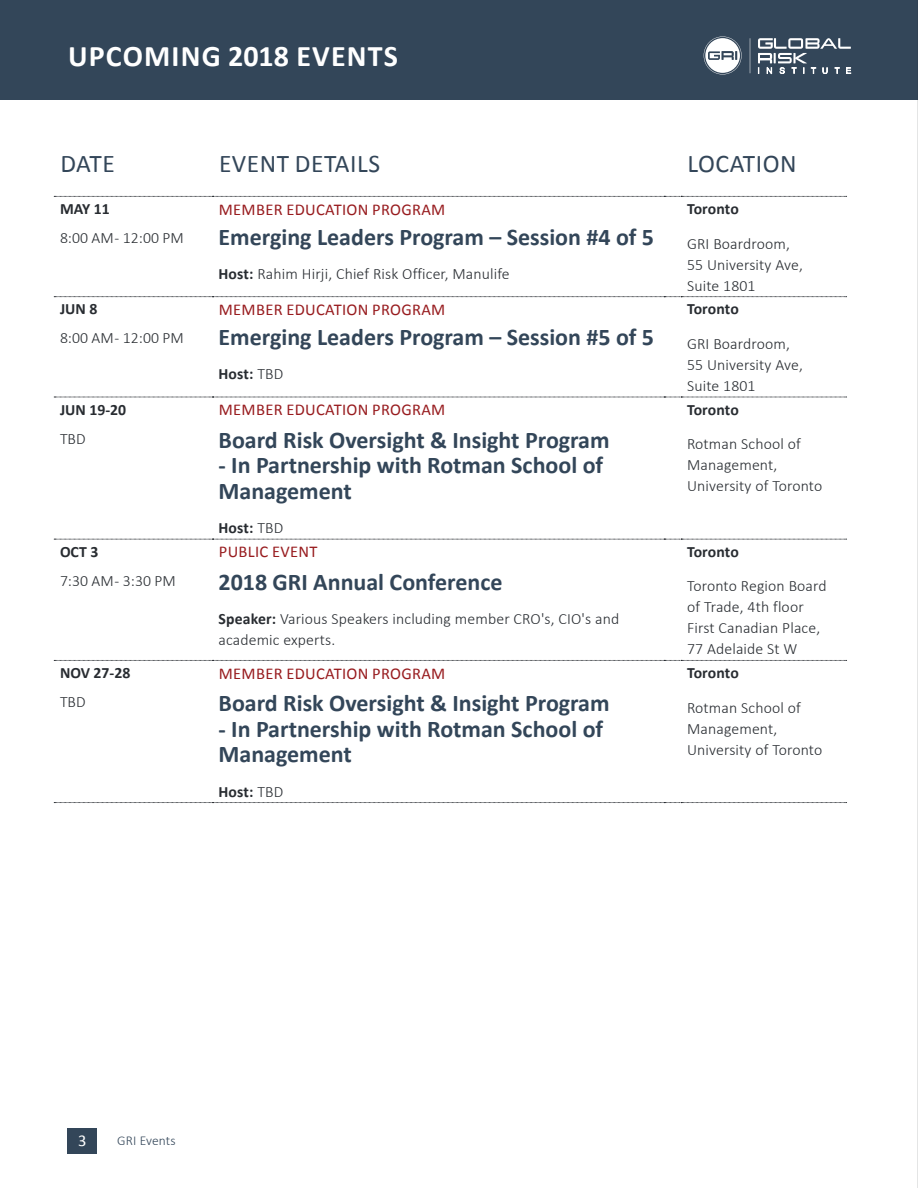
<style>
.page{position:relative;width:918px;height:1188px;background:#fff}
.page>*{position:absolute;margin:0;border:0;box-sizing:border-box;transform-origin:0 0}
.Section_Title{font:700 30px "Calibri";letter-spacing:.04em;color:#fff}
.Cover-_Subheader{font:25.5px "Calibri";letter-spacing:.02em;color:#334659}
.Section_Sub-sub_head{font:700 24px/25.5px "Calibri";color:#334659}
.Event_title{font:700 24px "Calibri";color:#334659}
.Normal_text{font:16.5px "Calibri";letter-spacing:.02em;color:#981c1f}
.Category_Label{font:16.5px "Calibri";letter-spacing:.02em;color:#981c1f}
.t1{font:16.5px "Calibri";color:#fff}
.Normal_text-2{font:300 15.75px/21px "Calibri";letter-spacing:.01em;color:#282c31}
.Normal_text-3{font:700 15.75px "Calibri";color:#282c31}
.Time{font:300 15.75px "Calibri";color:#282c31}
.Date{font:700 15.75px "Calibri";color:#282c31}
.Time-2{font:700 15.75px "Calibri";color:#282c31}
.t2{font:300 13.5px "Calibri";letter-spacing:.01em;color:#334659}
.s1{font-weight:700}
.s2{font-weight:300}
</style>
<div class="page">
<div style="left:68px;top:1129px;width:29px;height:25px;background:#334659"></div>
<div style="left:0;top:0;width:918px;height:99px;background:#334659"></div>
<svg style="left:750px;top:38px;width:1px;height:35px"></svg>
<svg style="left:704px;top:36px;width:38px;height:39px"></svg>
<svg style="left:758px;top:38px;width:93px;height:36px"></svg>
<hr style="left:917px;top:0;width:1px;height:1188px;background:#282c31">
<svg style="left:54px;top:196px;width:793px;height:1px"></svg>
<svg style="left:54px;top:296px;width:793px;height:1px"></svg>
<svg style="left:54px;top:397px;width:793px;height:1px"></svg>
<svg style="left:54px;top:539px;width:793px;height:1px"></svg>
<svg style="left:54px;top:660px;width:793px;height:1px"></svg>
<svg style="left:54px;top:802px;width:793px;height:1px"></svg>
<p class="Section_Title" style="left:68px;top:37px;width:331px">UPCOMING 2018 EVENTS</p>
<p class="Cover-_Subheader" style="left:60px;top:147px;width:56px">DATE</p>
<p class="Cover-_Subheader" style="left:219px;top:147px;width:162px">EVENT DETAILS</p>
<p class="Cover-_Subheader" style="left:688px;top:147px;width:110px">LOCATION</p>
<p class="Time-2" style="left:60px;top:199px;width:51px">MAY 11</p>
<p class="Time" style="left:60px;top:228px;width:125px">8:00 AM - 12:00 PM</p>
<p class="Category_Label" style="left:219px;top:199px;width:228px">MEMBER EDUCATION PROGRAM</p>
<p class="Event_title" style="left:219px;top:221px;width:437px">Emerging Leaders Program – Session #4 of 5</p>
<p class="Normal_text-2" style="left:219px;top:263px;width:293px"><span class="s1">Host:</span> Rahim Hirji, Chief Risk Officer, Manulife</p>
<p class="Normal_text-3" style="left:687px;top:199px;width:53px">Toronto</p>
<p class="Normal_text-2" style="left:687px;top:233px;width:117px">GRI Boardroom,<br>55 University Ave,<br>Suite 1801</p>
<p class="Time-2" style="left:60px;top:299px;width:39px">JUN 8</p>
<p class="Time" style="left:60px;top:328px;width:125px">8:00 AM - 12:00 PM</p>
<p class="Category_Label" style="left:219px;top:299px;width:228px">MEMBER EDUCATION PROGRAM</p>
<p class="Event_title" style="left:219px;top:322px;width:437px">Emerging Leaders Program – Session #5 of 5</p>
<p class="Normal_text-3" style="left:219px;top:364px;width:66px">Host: <span class="s2">TBD</span></p>
<p class="Normal_text-3" style="left:687px;top:299px;width:53px">Toronto</p>
<p class="Normal_text-2" style="left:687px;top:333px;width:117px">GRI Boardroom,<br>55 University Ave,<br>Suite 1801</p>
<p class="Date" style="left:60px;top:400px;width:68px">JUN 19-20</p>
<p class="Time" style="left:60px;top:429px;width:27px">TBD</p>
<p class="Normal_text" style="left:219px;top:399px;width:228px">MEMBER EDUCATION PROGRAM</p>
<p class="Section_Sub-sub_head" style="left:219px;top:427px;width:393px">Board Risk Oversight &amp; Insight Program</p>
<p class="Section_Sub-sub_head" style="left:219px;top:452px;width:386px">- In Partnership with Rotman School of<br>Management</p>
<p class="Normal_text-3" style="left:219px;top:518px;width:66px">Host: <span class="s2">TBD</span></p>
<p class="Normal_text-3" style="left:687px;top:400px;width:53px">Toronto</p>
<p class="Normal_text-2" style="left:687px;top:433px;width:137px">Rotman School of<br>Management,<br>University of Toronto</p>
<p class="Date" style="left:60px;top:542px;width:40px">OCT 3</p>
<p class="Time" style="left:60px;top:571px;width:117px">7:30 AM - 3:30 PM</p>
<p class="Normal_text" style="left:219px;top:542px;width:100px">PUBLIC EVENT</p>
<p class="Section_Sub-sub_head" style="left:219px;top:569px;width:285px">2018 GRI Annual Conference</p>
<p class="Normal_text-2" style="left:219px;top:608px;width:402px"><span class="s1">Speaker:</span> Various Speakers including member CRO's, CIO's and academic experts.</p>
<p class="Normal_text-3" style="left:687px;top:542px;width:53px">Toronto</p>
<p class="Normal_text-2" style="left:687px;top:576px;width:141px">Toronto Region Board of Trade, 4th floor<br>First Canadian Place,<br>77 Adelaide St W</p>
<p class="Date" style="left:60px;top:663px;width:72px">NOV 27-28</p>
<p class="Time" style="left:60px;top:692px;width:27px">TBD</p>
<p class="Normal_text" style="left:219px;top:663px;width:228px">MEMBER EDUCATION PROGRAM</p>
<p class="Section_Sub-sub_head" style="left:219px;top:690px;width:393px">Board Risk Oversight &amp; Insight Program</p>
<p class="Section_Sub-sub_head" style="left:219px;top:716px;width:386px">- In Partnership with Rotman School of<br>Management</p>
<p class="Normal_text-3" style="left:219px;top:781px;width:66px">Host: <span class="s2">TBD</span></p>
<p class="Normal_text-3" style="left:687px;top:663px;width:53px">Toronto</p>
<p class="Normal_text-2" style="left:687px;top:697px;width:137px">Rotman School of<br>Management,<br>University of Toronto</p>
<p class="t1" style="left:78px;top:1130px;width:10px">3</p>
<p class="t2" style="left:117px;top:1132px;width:60px">GRI Events</p>
</div>
